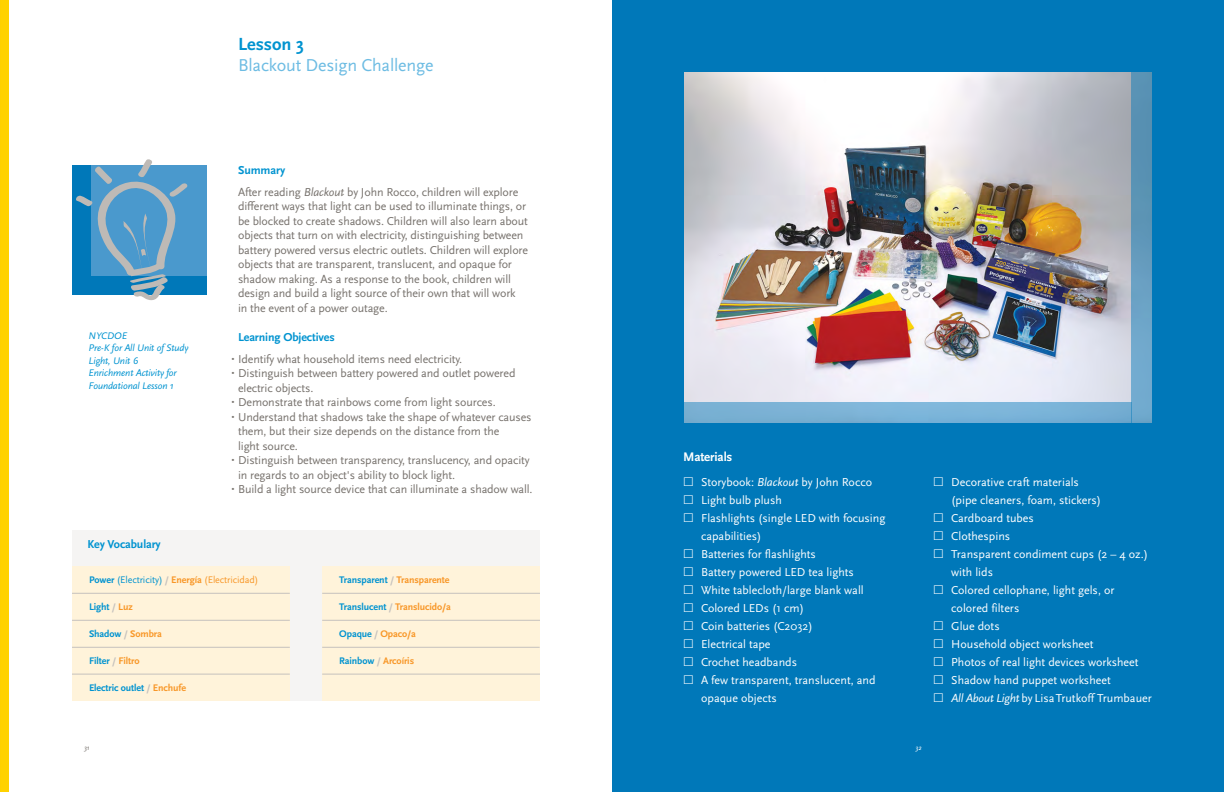
<style>
.page{position:relative;width:1224px;height:792px;background:#fff}
.page>*{position:absolute;margin:0;border:0;box-sizing:border-box;transform-origin:0 0}
.t1{font:700 18.4px "Scala Sans Pro";color:#0093d0}
.t2{font:18px "Scala Sans Pro";letter-spacing:-.01em;color:#6dbce3}
.t3{font:700 13px "Scala Sans Pro";letter-spacing:-.01em;color:#fff}
.t4{font:12px/14.5px "Scala Sans Pro";letter-spacing:-.01em;color:#77726d}
.t5{font:12px/18px "Scala Sans Pro";color:#fff}
.t6{font:700 12px "Scala Sans Pro";letter-spacing:-.01em;color:#0093d0}
.t7{font:700 10px "Scala Sans Pro";letter-spacing:-.01em;color:#f89728}
.t8{font:italic 10px/12.5px "Scala Sans Pro";letter-spacing:-.01em;color:#0093d0}
.t9{font:700 10px "Scala Sans Pro";letter-spacing:-.01em;color:#0093d0}
.t10{font:10px "Scala Sans Pro";letter-spacing:-.01em;color:#f89728}
.t11{font:italic 7px "Scala Sans Pro";color:#77726d}
.t12{font:italic 7px "Scala Sans Pro";color:#fff}
.s1{font-weight:700;color:#0093d0}
.s2{font-style:italic}
.s3{font-style:italic;font-size:9px}
.s4{color:#0093d0}
.s5{font-weight:700;color:#c5c1bd}
.s6{font-weight:700}
.s7{color:#c5c1bd}
.s8{color:#f89728}
</style>
<div class="page">
<div style="left:72px;top:530px;width:468px;height:171px;background:#f5f4f3"></div>
<div style="left:322px;top:674px;width:218px;height:27px;background:#fff3da"></div>
<div style="left:322px;top:647px;width:218px;height:27px;background:#fff3da"></div>
<div style="left:72px;top:674px;width:218px;height:27px;background:#fff3da"></div>
<div style="left:72px;top:165px;width:134px;height:129px;background:#0078b9"></div>
<div style="left:91px;top:165px;width:115px;height:111px;background:#4a99cd"></div>
<div style="left:72px;top:566px;width:218px;height:27px;background:#fff3da"></div>
<div style="left:72px;top:593px;width:218px;height:27px;background:#fff3da"></div>
<hr style="left:72px;top:593px;width:218px;height:1px;background:#c5c1bd">
<div style="left:72px;top:620px;width:218px;height:27px;background:#fff3da"></div>
<hr style="left:72px;top:620px;width:218px;height:1px;background:#c5c1bd">
<div style="left:72px;top:647px;width:218px;height:27px;background:#fff3da"></div>
<hr style="left:72px;top:647px;width:218px;height:1px;background:#c5c1bd">
<hr style="left:72px;top:674px;width:218px;height:1px;background:#c5c1bd">
<hr style="left:322px;top:674px;width:218px;height:1px;background:#c5c1bd">
<div style="left:322px;top:620px;width:218px;height:27px;background:#fff3da"></div>
<hr style="left:322px;top:647px;width:218px;height:1px;background:#c5c1bd">
<div style="left:322px;top:566px;width:218px;height:27px;background:#fff3da"></div>
<div style="left:322px;top:593px;width:218px;height:27px;background:#fff3da"></div>
<hr style="left:322px;top:593px;width:218px;height:1px;background:#c5c1bd">
<hr style="left:322px;top:620px;width:218px;height:1px;background:#c5c1bd">
<svg style="left:75px;top:159px;width:113px;height:141px"></svg>
<div style="left:612px;top:0;width:612px;height:792px;background:#0078b9"></div>
<img style="left:684px;top:72px;width:448px;height:330px">
<div style="left:1132px;top:72px;width:20px;height:350px;background:linear-gradient(to bottom,#528aab,#75add1)"></div>
<div style="left:684px;top:402px;width:448px;height:20px;background:#7ab2d7"></div>
<div style="left:0;top:0;width:9px;height:792px;background:#ffd200"></div>
<hr style="left:612px;top:0;width:1px;height:792px;background:#77726d">
<hr style="left:0;top:0;width:1px;height:792px;background:#77726d">
<p class="t8" style="left:89px;top:329px;width:101px">NYCDOE<br>Pre-K for All Unit of Study<br>Light, Unit 6<br>Enrichment Activity for<br>Foundational Lesson 1</p>
<h1 class="t1" style="left:238px;top:31px;width:68px">Lesson 3</h1>
<h2 class="t2" style="left:238px;top:53px;width:197px">Blackout Design Challenge</h2>
<p class="t4" style="left:238px;top:159px;width:282px;line-height:21.7px"><span class="s1">Summary<br></span>After reading <span class="s2">Blackout</span> by John Rocco, children will explore</p>
<p class="t4" style="left:238px;top:199px;width:292px">different ways that light can be used to illuminate things, or be blocked to create shadows. Children will also learn about objects that turn on with electricity, distinguishing between battery powered versus electric outlets. Children will explore objects that are transparent, translucent, and opaque for shadow making. As a response to the book, children will design and build a light source of their own that will work<br>in the event of a power outage.</p>
<p class="t6" style="left:238px;top:329px;width:98px">Learning Objectives</p>
<p class="t4" style="left:232px;top:351px;width:232px"><span class="s3">•</span> Identify what household items need electricity.</p>
<p class="t4" style="left:238px;top:365px;width:279px;text-indent:-6px"><span class="s3">•</span> Distinguish between battery powered and outlet powered electric objects.</p>
<p class="t4" style="left:232px;top:394px;width:266px"><span class="s3">•</span> Demonstrate that rainbows come from light sources.</p>
<p class="t4" style="left:238px;top:409px;width:295px;text-indent:-6px"><span class="s3">•</span> Understand that shadows take the shape of whatever causes them, but their size depends on the distance from the<br>light source.</p>
<p class="t4" style="left:238px;top:452px;width:293px;text-indent:-6px"><span class="s3">•</span> Distinguish between transparency, translucency, and opacity in regards to an object's ability to block light.</p>
<p class="t4" style="left:232px;top:481px;width:303px"><span class="s3">•</span> Build a light source device that can illuminate a shadow wall.</p>
<p class="t6" style="left:87px;top:536px;width:75px">Key Vocabulary</p>
<p class="t10" style="left:89px;top:573px;width:171px"><span class="s1">Power</span> <span class="s4">(Electricity)</span> <span class="s5">/</span> <span class="s6">Energía</span> (Electricidad)</p>
<p class="t9" style="left:89px;top:600px;width:45px">Light <span class="s7">/</span> <span class="s8">Luz</span></p>
<p class="t9" style="left:89px;top:627px;width:74px">Shadow <span class="s7">/</span> <span class="s8">Sombra</span></p>
<p class="t9" style="left:89px;top:654px;width:52px">Filter <span class="s7">/</span> <span class="s8">Filtro</span></p>
<p class="t9" style="left:89px;top:681px;width:99px">Electric outlet <span class="s7">/</span> <span class="s8">Enchufe</span></p>
<p class="t7" style="left:339px;top:573px;width:112px"><span class="s4">Transparent</span> <span class="s7">/</span> Transparente</p>
<p class="t7" style="left:339px;top:600px;width:113px"><span class="s4">Translucent</span> <span class="s7">/</span> Translucido/a</p>
<p class="t7" style="left:339px;top:627px;width:78px"><span class="s4">Opaque</span> <span class="s7">/</span> Opaco/a</p>
<p class="t7" style="left:339px;top:654px;width:76px"><span class="s4">Rainbow</span> <span class="s7">/</span> Arcoíris</p>
<p class="t3" style="left:683px;top:447px;width:51px">Materials</p>
<p class="t5" style="left:701px;top:472px;width:186px">Storybook: <span class="s2">Blackout</span> by John Rocco<br>Light bulb plush<br>Flashlights (single LED with focusing capabilities)<br>Batteries for flashlights<br>Battery powered LED tea lights<br>White tablecloth/large blank wall<br>Colored LEDs (1 cm)<br>Coin batteries (C2032)<br>Electrical tape<br>Crochet headbands<br>A few transparent, translucent, and opaque objects</p>
<p class="t5" style="left:951px;top:472px;width:202px">Decorative craft materials<br>(pipe cleaners, foam, stickers)<br>Cardboard tubes<br>Clothespins<br>Transparent condiment cups (2 – 4 oz.) with lids<br>Colored cellophane, light gels, or colored filters<br>Glue dots<br>Household object worksheet<br>Photos of real light devices worksheet<br>Shadow hand puppet worksheet<br><span class="s2">All About Light</span> by LisaTrutkoff Trumbauer</p>
<p class="t11" style="left:84px;top:743px;width:7px">31</p>
<p class="t12" style="left:916px;top:743px;width:7px">32</p>
</div>
